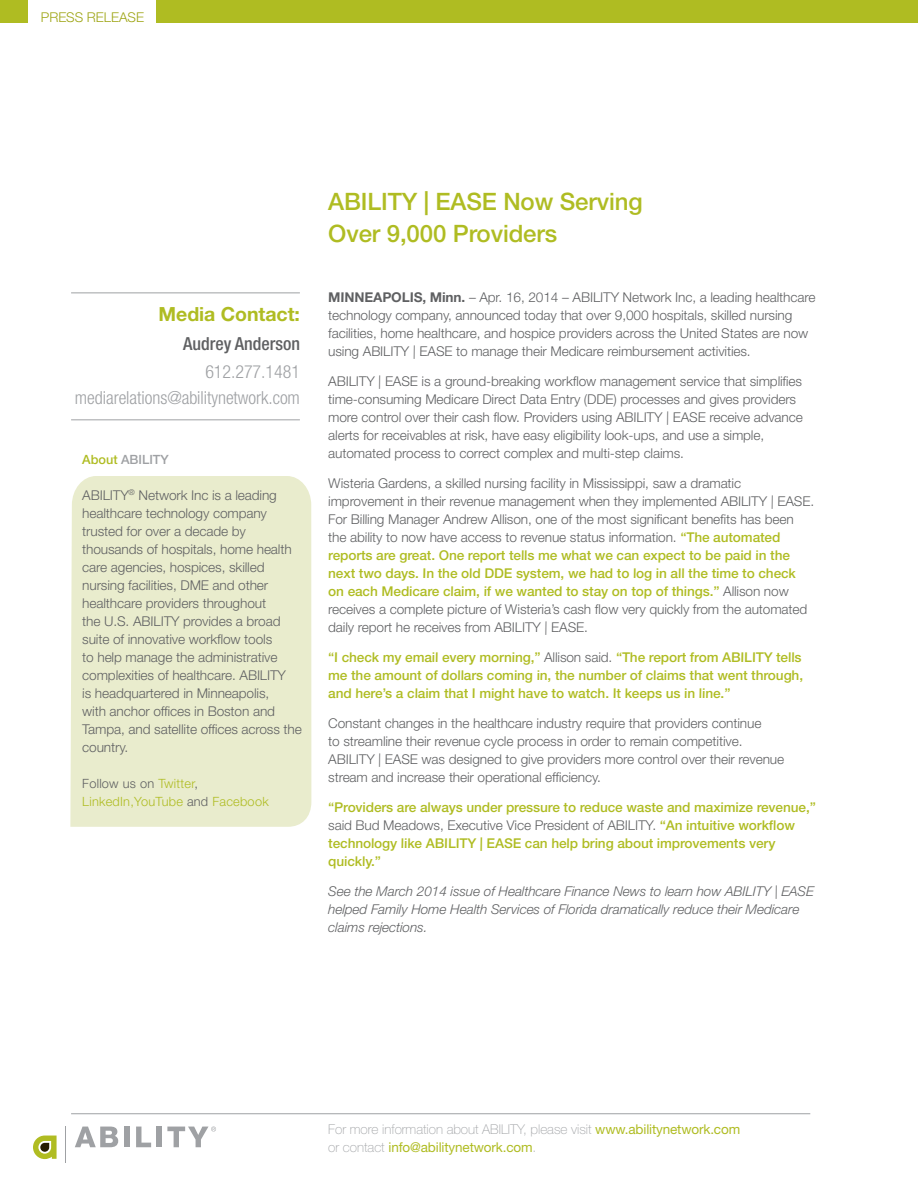
<style>
.page{position:relative;width:918px;height:1188px;background:#fff}
.page>*{position:absolute;margin:0;border:0;box-sizing:border-box;transform-origin:0 0}
.t1{font:500 24px/32.2px "Helvetica Neue LT Std";letter-spacing:-.005em;color:#afbc22}
.t2{font:700 19.5px "Helvetica Neue LT Std";color:#afbc22}
.t3{font:300 condensed 18px/25.5px "Helvetica Neue LT Std";color:#9fa1a4;text-align:right}
.t4{font:500 condensed 18px "Helvetica Neue LT Std";color:#5f6062}
.t5{font:300 13.5px/18px "Helvetica Neue LT Std";color:#5f6062}
.t6{font:500 13.5px/18px "Helvetica Neue LT Std";color:#afbc22;text-align:justify}
.t7{font:italic 300 13.5px/18px "Helvetica Neue LT Std";color:#5f6062}
.t8{font:100 13.5px/18px "Helvetica Neue LT Std";color:#9fa1a4}
.t9{font:300 13.5px "Helvetica Neue LT Std";color:#9fa617}
.t10{font:300 12.75px/18px "Helvetica Neue LT Std";letter-spacing:.02em;color:#afbc22}
.t11{font:500 12.75px "Helvetica Neue LT Std";color:#9fa1a4}
.s1{color:#afbc22}
.s2{color:#5f6062}
.s3{font-weight:700}
.s4{font-weight:500;color:#afbc22}
.s5{font-weight:300;color:#5f6062}
.s6{font-weight:400;color:#afbc22}
</style>
<div class="page">
<div style="left:0;top:0;width:918px;height:23px;background:#afbc22"></div>
<div style="left:29px;top:0;width:127px;height:24px;background:#fff"></div>
<hr style="left:71px;top:292px;width:229px;height:1px;background:#9fa1a4">
<hr style="left:71px;top:419px;width:229px;height:1px;background:#9fa1a4">
<div style="left:70px;top:476px;width:241px;height:351px;background:#e9eccd"></div>
<svg style="left:33px;top:1136px;width:24px;height:23px"></svg>
<hr style="left:65px;top:1127px;width:1px;height:35px;background:#9fa1a4">
<svg style="left:75px;top:1126px;width:43px;height:21px"></svg>
<div style="left:124px;top:1127px;width:5px;height:20px;background:#9fa1a4"></div>
<svg style="left:136px;top:1127px;width:15px;height:20px"></svg>
<div style="left:157px;top:1127px;width:5px;height:20px;background:#9fa1a4"></div>
<svg style="left:167px;top:1127px;width:49px;height:20px"></svg>
<hr style="left:71px;top:1113px;width:739px;height:1px;background:#9fa1a4">
<p class="t9" style="left:41px;top:9px;width:105px">press release</p>
<h2 class="t2" style="left:159px;top:302px;width:143px">Media Contact:</h2>
<h3 class="t4" style="left:183px;top:333px;width:118px">Audrey Anderson</h3>
<h3 class="t3" style="left:75px;top:359px;width:227px">612.277.1481 mediarelations@abilitynetwork.com</h3>
<p class="t11" style="left:82px;top:451px;width:88px"><span class="s1">About</span> ABILITY</p>
<p class="t5" style="left:82px;top:486px;width:221px">ABILITY<sup>®</sup> Network Inc is a leading healthcare technology company trusted for over a decade by thousands of hospitals, home health care agencies, hospices, skilled nursing facilities, DME and other healthcare providers throughout<br>the U.S. ABILITY provides a broad suite of innovative workflow tools<br>to help manage the administrative complexities of healthcare. ABILITY<br>is headquartered in Minneapolis,<br>with anchor offices in Boston and<br>Tampa, and satellite offices across the country.</p>
<p class="t10" style="left:82px;top:774px;width:188px"><span class="s2">Follow us on</span> Twitter<span class="s2">,<br></span>LinkedIn,YouTube <span class="s2">and</span> Facebook</p>
<h1 class="t1" style="left:328px;top:185px;width:316px">ABILITY | EASE Now Serving<br>Over 9,000 Providers</h1>
<p class="t5" style="left:328px;top:288px;width:489px"><span class="s3">MINNEAPOLIS, Minn.</span> – Apr. 16, 2014 – ABILITY Network Inc, a leading healthcare technology company, announced today that over 9,000 hospitals, skilled nursing facilities, home healthcare, and hospice providers across the United States are now using ABILITY | EASE to manage their Medicare reimbursement activities.</p>
<p class="t5" style="left:328px;top:372px;width:476px">ABILITY | EASE is a ground-breaking workflow management service that simplifies time-consuming Medicare Direct Data Entry (DDE) processes and gives providers more control over their cash flow. Providers using ABILITY | EASE receive advance alerts for receivables at risk, have easy eligibility look-ups, and use a simple, automated process to correct complex and multi-step claims.</p>
<p class="t5" style="left:328px;top:474px;width:488px">Wisteria Gardens, a skilled nursing facility in Mississippi, saw a dramatic improvement in their revenue management when they implemented ABILITY | EASE.<br>For Billing Manager Andrew Allison, one of the most significant benefits has been the ability to now have access to revenue status information. <span class="s4">“The automated reports are great. One report tells me what we can expect to be paid in the next two days. In the old DDE system, we had to log in all the time to check on each Medicare claim, if we wanted to stay on top of things.”</span> Allison now receives a complete picture of Wisteria’s cash flow very quickly from the automated daily report he receives from ABILITY | EASE.</p>
<p class="t6" style="left:328px;top:648px;width:477px">“I check my email every morning,” <span class="s5">Allison said.</span> “The report from ABILITY tells me the amount of dollars coming in, the number of claims that went through, and here’s a claim that I might have to watch. It keeps us in line.”</p>
<p class="t5" style="left:328px;top:714px;width:458px">Constant changes in the healthcare industry require that providers continue<br>to streamline their revenue cycle process in order to remain competitive.<br>ABILITY | EASE was designed to give providers more control over their revenue stream and increase their operational efficiency.</p>
<p class="t6" style="left:328px;top:798px;width:489px;text-align:left">“Providers are always under pressure to reduce waste and maximize revenue,” <span class="s5">said Bud Meadows, Executive Vice President of ABILITY.</span> “An intuitive workflow technology like ABILITY | EASE can help bring about improvements very quickly.”</p>
<p class="t7" style="left:328px;top:882px;width:487px">See the March 2014 issue of Healthcare Finance News to learn how ABILITY | EASE helped Family Home Health Services of Florida dramatically reduce their Medicare claims rejections.</p>
<p class="t8" style="left:328px;top:1120px;width:413px">For more information about ABILITY, please visit <span class="s6">www.abilitynetwork.com </span>or contact <span class="s6">info@abilitynetwork.com</span>.</p>
</div>
